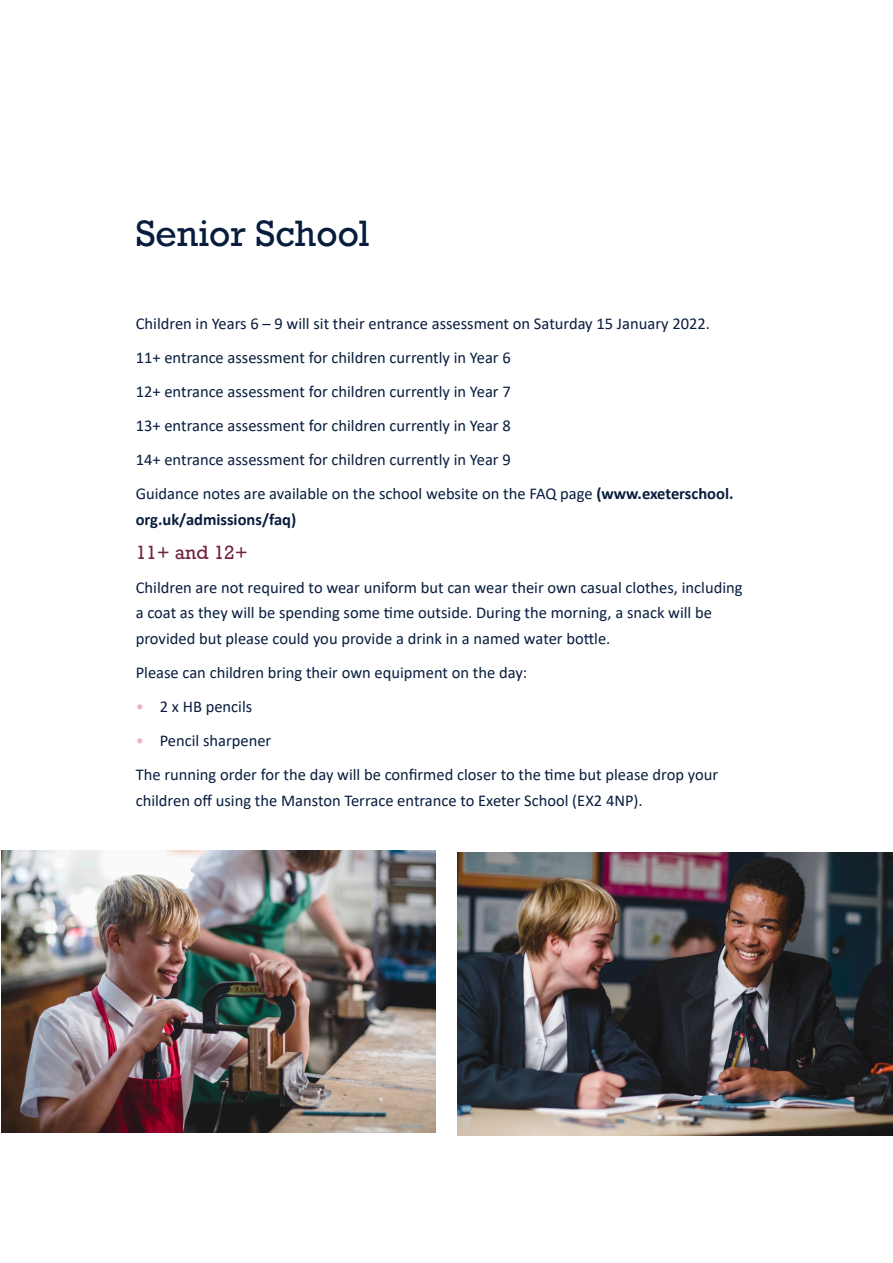
<style>
.page{position:relative;width:893px;height:1263px;background:#fff}
.page>*{position:absolute;margin:0;border:0;box-sizing:border-box;transform-origin:0 0}
.t1{font:34.5px "Rockwell";color:#081d3e}
.t2{font:18px "Rockwell";color:#72243d}
.t3{font:16.5px/25.5px "Calibri";color:#081d3e}
.s1{font-weight:700}
.s2{color:#efb2cc}
</style>
<div class="page">
<img style="left:2px;top:850px;width:434px;height:283px">
<img style="left:457px;top:853px;width:436px;height:282px">
<p class="t1" style="left:136px;top:212px;width:236px">Senior School</p>
<p class="t3" style="left:136px;top:311px;width:576px">Children in Years 6 – 9 will sit their entrance assessment on Saturday 15 January 2022.</p>
<p class="t3" style="left:136px;top:345px;width:377px">11+ entrance assessment for children currently in Year 6</p>
<p class="t3" style="left:136px;top:379px;width:377px">12+ entrance assessment for children currently in Year 7</p>
<p class="t3" style="left:136px;top:413px;width:377px">13+ entrance assessment for children currently in Year 8</p>
<p class="t3" style="left:136px;top:447px;width:377px">14+ entrance assessment for children currently in Year 9</p>
<p class="t3" style="left:136px;top:481px;width:599px">Guidance notes are available on the school website on the FAQ page <span class="s1">(www.exeterschool. org.uk/admissions/faq)</span></p>
<p class="t2" style="left:136px;top:541px;width:114px">11+ and 12+</p>
<p class="t3" style="left:136px;top:574px;width:608px">Children are not required to wear uniform but can wear their own casual clothes, including a coat as they will be spending some time outside. During the morning, a snack will be provided but please could you provide a drink in a named water bottle.</p>
<p class="t3" style="left:136px;top:659px;width:393px">Please can children bring their own equipment on the day:</p>
<p class="t3" style="left:136px;top:693px;width:118px"><span class="s2">•</span> 2 x HB pencils</p>
<p class="t3" style="left:136px;top:727px;width:137px"><span class="s2">•</span> Pencil sharpener</p>
<p class="t3" style="left:136px;top:761px;width:584px">The running order for the day will be confirmed closer to the time but please drop your children off using the Manston Terrace entrance to Exeter School (EX2 4NP).</p>
</div>
